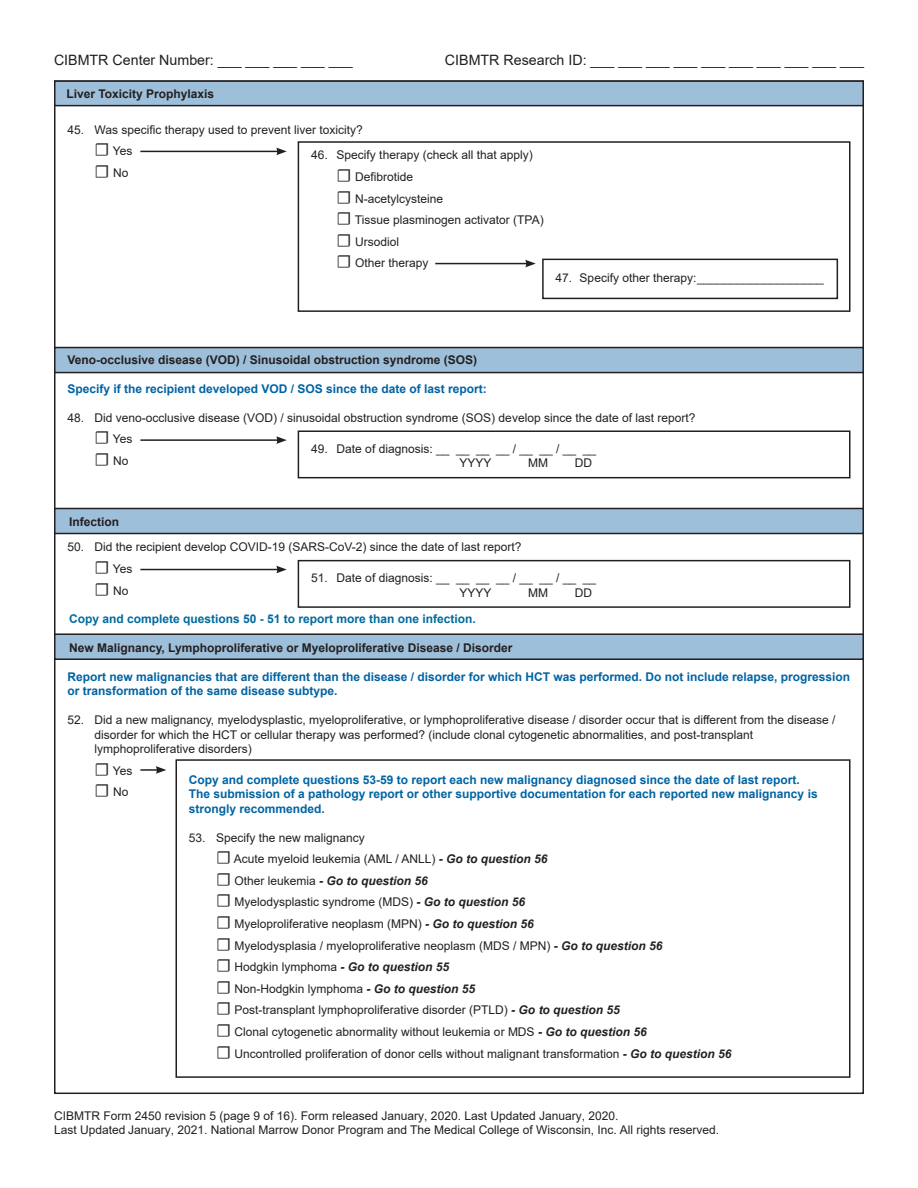
<style>
.page{position:relative;width:918px;height:1188px;background:#fff}
.page>*{position:absolute;margin:0;border:0;box-sizing:border-box;transform-origin:0 0}
.t1{font:14.25px "Arial";color:#231f20}
.Paragraph_Style_1{font:12px/14.4px "Arial";color:#231f20}
.Paragraph_Style_1-2{font:700 12px/14.4px "Arial";color:#0163a3}
.Paragraph_Style_1-3{font:700 12px "Arial";color:#231f20}
.t2{font:700 12px "Arial";color:#006a9d}
.Paragraph_Style_1-4{font:italic 700 12px "Arial";color:#231f20}
.s1{font-family:"Minion Pro";font-size:18px}
.s2{font-weight:700;font-style:italic}
.s3{font-family:"Minion Pro";font-weight:400;font-style:normal;font-size:18px}
.s4{font-weight:400;font-style:normal}
</style>
<div class="page">
<div style="left:55px;top:81px;width:808px;height:25px;background:#9ebfda"></div>
<div style="left:54px;top:80px;width:810px;height:26px;border:2px solid #231f20"></div>
<div style="left:55px;top:348px;width:808px;height:25px;background:#9ebfda"></div>
<div style="left:54px;top:347px;width:810px;height:26px;border:2px solid #231f20"></div>
<div style="left:55px;top:508px;width:808px;height:26px;background:#9ebfda"></div>
<div style="left:54px;top:508px;width:810px;height:26px;border:2px solid #231f20"></div>
<div style="left:55px;top:634px;width:808px;height:25px;background:#9ebfda"></div>
<div style="left:54px;top:633px;width:810px;height:27px;border:2px solid #231f20"></div>
<hr style="left:140px;top:151px;width:139px;height:1px;background:#231f20">
<svg style="left:276px;top:148px;width:11px;height:7px"></svg>
<hr style="left:140px;top:439px;width:139px;height:2px;background:#231f20">
<svg style="left:276px;top:436px;width:11px;height:8px"></svg>
<hr style="left:140px;top:569px;width:139px;height:1px;background:#231f20">
<svg style="left:276px;top:566px;width:11px;height:7px"></svg>
<svg style="left:140px;top:766px;width:26px;height:8px"></svg>
<div style="left:298px;top:141px;width:552px;height:171px;border:2px solid #231f20"></div>
<div style="left:298px;top:430px;width:552px;height:48px;border:2px solid #231f20"></div>
<div style="left:298px;top:560px;width:552px;height:48px;border:2px solid #231f20"></div>
<div style="left:542px;top:259px;width:296px;height:40px;border:2px solid #231f20"></div>
<hr style="left:435px;top:263px;width:93px;height:1px;background:#231f20">
<svg style="left:525px;top:260px;width:11px;height:7px"></svg>
<div style="left:176px;top:759px;width:674px;height:319px;border:2px solid #231f20"></div>
<p class="t1" style="left:54px;top:50px;width:300px">CIBMTR Center Number: ___ ___ ___ ___ ___</p>
<p class="t1" style="left:445px;top:50px;width:421px">CIBMTR Research ID: ___ ___ ___ ___ ___ ___ ___ ___ ___ ___</p>
<p class="Paragraph_Style_1-3" style="left:66px;top:85px;width:149px">Liver Toxicity Prophylaxis</p>
<p class="Paragraph_Style_1" style="left:67px;top:122px;width:297px">45. Was specific therapy used to prevent liver toxicity?</p>
<p class="Paragraph_Style_1" style="left:94px;top:144px;width:39px"><span class="s1">☐</span> Yes</p>
<p class="Paragraph_Style_1" style="left:94px;top:166px;width:35px"><span class="s1">☐</span> No</p>
<p class="Paragraph_Style_1" style="left:311px;top:148px;width:223px">46. Specify therapy (check all that apply)</p>
<p class="Paragraph_Style_1" style="left:337px;top:169px;width:78px"><span class="s1">☐</span> Defibrotide</p>
<p class="Paragraph_Style_1" style="left:337px;top:191px;width:108px"><span class="s1">☐</span> N-acetylcysteine</p>
<p class="Paragraph_Style_1" style="left:337px;top:213px;width:209px"><span class="s1">☐</span> Tissue plasminogen activator (TPA)</p>
<p class="Paragraph_Style_1" style="left:337px;top:234px;width:64px"><span class="s1">☐</span> Ursodiol</p>
<p class="Paragraph_Style_1" style="left:337px;top:256px;width:93px"><span class="s1">☐</span> Other therapy</p>
<p class="Paragraph_Style_1" style="left:556px;top:271px;width:270px">47. Specify other therapy:___________________</p>
<p class="Paragraph_Style_1-3" style="left:68px;top:352px;width:411px">Veno-occlusive disease (VOD) / Sinusoidal obstruction syndrome (SOS)</p>
<p class="Paragraph_Style_1-2" style="left:67px;top:382px;width:421px">Specify if the recipient developed VOD / SOS since the date of last report:</p>
<p class="Paragraph_Style_1" style="left:67px;top:410px;width:630px">48. Did veno-occlusive disease (VOD) / sinusoidal obstruction syndrome (SOS) develop since the date of last report?</p>
<p class="Paragraph_Style_1" style="left:94px;top:432px;width:39px"><span class="s1">☐</span> Yes</p>
<p class="Paragraph_Style_1" style="left:94px;top:454px;width:35px"><span class="s1">☐</span> No</p>
<p class="Paragraph_Style_1" style="left:311px;top:441px;width:287px">49. Date of diagnosis: __ __ __ __ / __ __ / __ __</p>
<p class="Paragraph_Style_1" style="left:460px;top:456px;width:34px">YYYY</p>
<p class="Paragraph_Style_1" style="left:528px;top:456px;width:21px">MM</p>
<p class="Paragraph_Style_1" style="left:575px;top:456px;width:19px">DD</p>
<p class="Paragraph_Style_1-3" style="left:69px;top:514px;width:52px">Infection</p>
<p class="Paragraph_Style_1" style="left:67px;top:540px;width:455px">50. Did the recipient develop COVID-19 (SARS-CoV-2) since the date of last report?</p>
<p class="Paragraph_Style_1" style="left:94px;top:562px;width:39px"><span class="s1">☐</span> Yes</p>
<p class="Paragraph_Style_1" style="left:94px;top:583px;width:35px"><span class="s1">☐</span> No</p>
<p class="Paragraph_Style_1" style="left:311px;top:571px;width:287px">51. Date of diagnosis: __ __ __ __ / __ __ / __ __</p>
<p class="Paragraph_Style_1" style="left:460px;top:585px;width:34px">YYYY</p>
<p class="Paragraph_Style_1" style="left:528px;top:585px;width:21px">MM</p>
<p class="Paragraph_Style_1" style="left:575px;top:585px;width:19px">DD</p>
<p class="t2" style="left:69px;top:610px;width:408px">Copy and complete questions 50 - 51 to report more than one infection.</p>
<p class="Paragraph_Style_1-3" style="left:69px;top:639px;width:445px">New Malignancy, Lymphoproliferative or Myeloproliferative Disease / Disorder</p>
<p class="Paragraph_Style_1-2" style="left:67px;top:670px;width:784px">Report new malignancies that are different than the disease / disorder for which HCT was performed. Do not include relapse, progression or transformation of the same disease subtype.</p>
<p class="Paragraph_Style_1" style="left:94px;top:713px;width:743px;text-indent:-27px">52. Did a new malignancy, myelodysplastic, myeloproliferative, or lymphoproliferative disease / disorder occur that is different from the disease / disorder for which the HCT or cellular therapy was performed? (include clonal cytogenetic abnormalities, and post-transplant lymphoproliferative disorders)</p>
<p class="Paragraph_Style_1" style="left:94px;top:763px;width:39px"><span class="s1">☐</span> Yes</p>
<p class="Paragraph_Style_1" style="left:94px;top:785px;width:35px"><span class="s1">☐</span> No</p>
<p class="Paragraph_Style_1-2" style="left:189px;top:773px;width:630px">Copy and complete questions 53-59 to report each new malignancy diagnosed since the date of last report.<br>The submission of a pathology report or other supportive documentation for each reported new malignancy is strongly recommended.</p>
<p class="Paragraph_Style_1" style="left:189px;top:830px;width:177px">53. Specify the new malignancy</p>
<p class="Paragraph_Style_1" style="left:216px;top:852px;width:333px"><span class="s1">☐</span> Acute myeloid leukemia (AML / ANLL) <span class="s2">- Go to question 56</span></p>
<p class="Paragraph_Style_1-4" style="left:216px;top:873px;width:213px"><span class="s3">☐</span> <span class="s4">Other leukemia</span> - Go to question 56</p>
<p class="Paragraph_Style_1" style="left:216px;top:895px;width:311px"><span class="s1">☐</span> Myelodysplastic syndrome (MDS) <span class="s2">- Go to question 56</span></p>
<p class="Paragraph_Style_1" style="left:216px;top:916px;width:319px"><span class="s1">☐</span> Myeloproliferative neoplasm (MPN) <span class="s2">- Go to question 56</span></p>
<p class="Paragraph_Style_1" style="left:216px;top:938px;width:448px"><span class="s1">☐</span> Myelodysplasia / myeloproliferative neoplasm (MDS / MPN) <span class="s2">- Go to question 56</span></p>
<p class="Paragraph_Style_1" style="left:216px;top:960px;width:235px"><span class="s1">☐</span> Hodgkin lymphoma <span class="s2">- Go to question 55</span></p>
<p class="Paragraph_Style_1" style="left:216px;top:981px;width:261px"><span class="s1">☐</span> Non-Hodgkin lymphoma <span class="s2">- Go to question 55</span></p>
<p class="Paragraph_Style_1" style="left:216px;top:1003px;width:406px"><span class="s1">☐</span> Post-transplant lymphoproliferative disorder (PTLD) <span class="s2">- Go to question 55</span></p>
<p class="Paragraph_Style_1" style="left:216px;top:1024px;width:432px"><span class="s1">☐</span> Clonal cytogenetic abnormality without leukemia or MDS <span class="s2">- Go to question 56</span></p>
<p class="Paragraph_Style_1" style="left:216px;top:1046px;width:517px"><span class="s1">☐</span> Uncontrolled proliferation of donor cells without malignant transformation <span class="s2">- Go to question 56</span></p>
<p class="Paragraph_Style_1" style="left:54px;top:1108px;width:666px">CIBMTR Form 2450 revision 5 (page 9 of 16). Form released January, 2020. Last Updated January, 2020.<br>Last Updated January, 2021. National Marrow Donor Program and The Medical College of Wisconsin, Inc. All rights reserved.</p>
</div>
